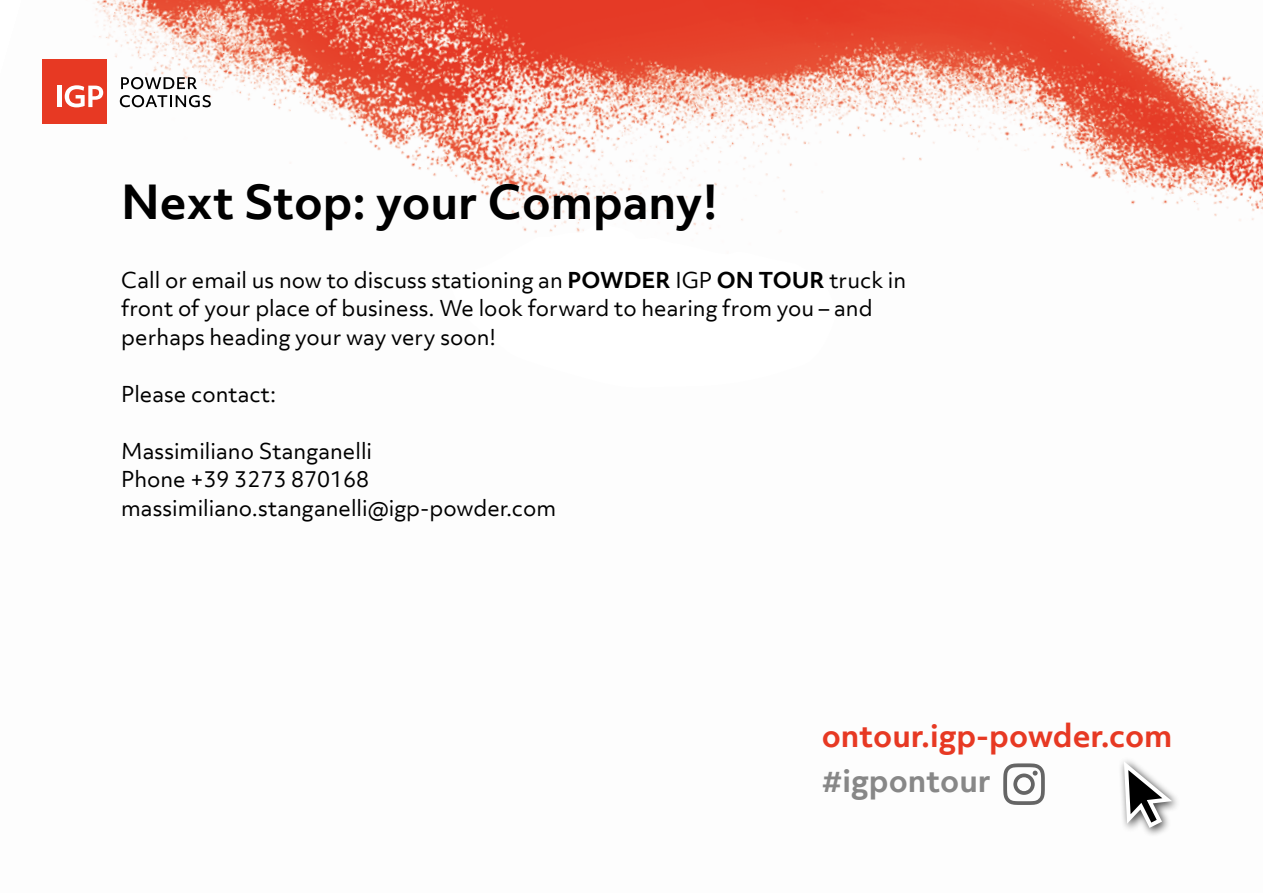
<style>
.page{position:relative;width:1263px;height:893px;background:#fff}
.page>*{position:absolute;margin:0;border:0;box-sizing:border-box;transform-origin:0 0}
.t1{font:700 45px "Objektiv Mk 3";color:#000}
.t2{font:700 30px "Objektiv Mk 3";color:#e73923}
.t3{font:700 30px "Objektiv Mk 3";color:#878787}
.t4{font:21px/28.5px "Objektiv Mk 3";color:#000}
.s1{font-weight:700}
</style>
<div class="page">
<img style="left:42px;top:0;width:1221px;height:224px">
<div style="left:1118px;top:757px;width:64px;height:81px;background:#000;opacity:.75"></div>
<svg style="left:1124px;top:761px;width:48px;height:67px"></svg>
<svg style="left:1003px;top:763px;width:42px;height:42px"></svg>
<div style="left:43px;top:59px;width:64px;height:64px;background:#e73923"></div>
<svg style="left:121px;top:77px;width:76px;height:12px"></svg>
<svg style="left:120px;top:95px;width:91px;height:12px"></svg>
<hr style="left:57px;top:86px;width:4px;height:21px;background:#fff">
<svg style="left:65px;top:85px;width:38px;height:22px"></svg>
<h1 class="t1" style="left:121px;top:171px;width:598px">Next Stop: your Company!</h1>
<p class="t4" style="left:121px;top:265px;width:787px">Call or email us now to discuss stationing an <span class="s1">POWDER</span> IGP <span class="s1">ON TOUR</span> truck in front of your place of business. We look forward to hearing from you – and perhaps heading your way very soon!</p>
<p class="t4" style="left:121px;top:379px;width:156px">Please contact:</p>
<p class="t4" style="left:121px;top:436px;width:437px">Massimiliano Stanganelli<br>Phone +39 3273 870168 massimiliano.stanganelli@igp-powder.com</p>
<h2 class="t2" style="left:822px;top:715px;width:352px">ontour.igp-powder.com</h2>
<h2 class="t3" style="left:822px;top:760px;width:171px">#igpontour</h2>
</div>
